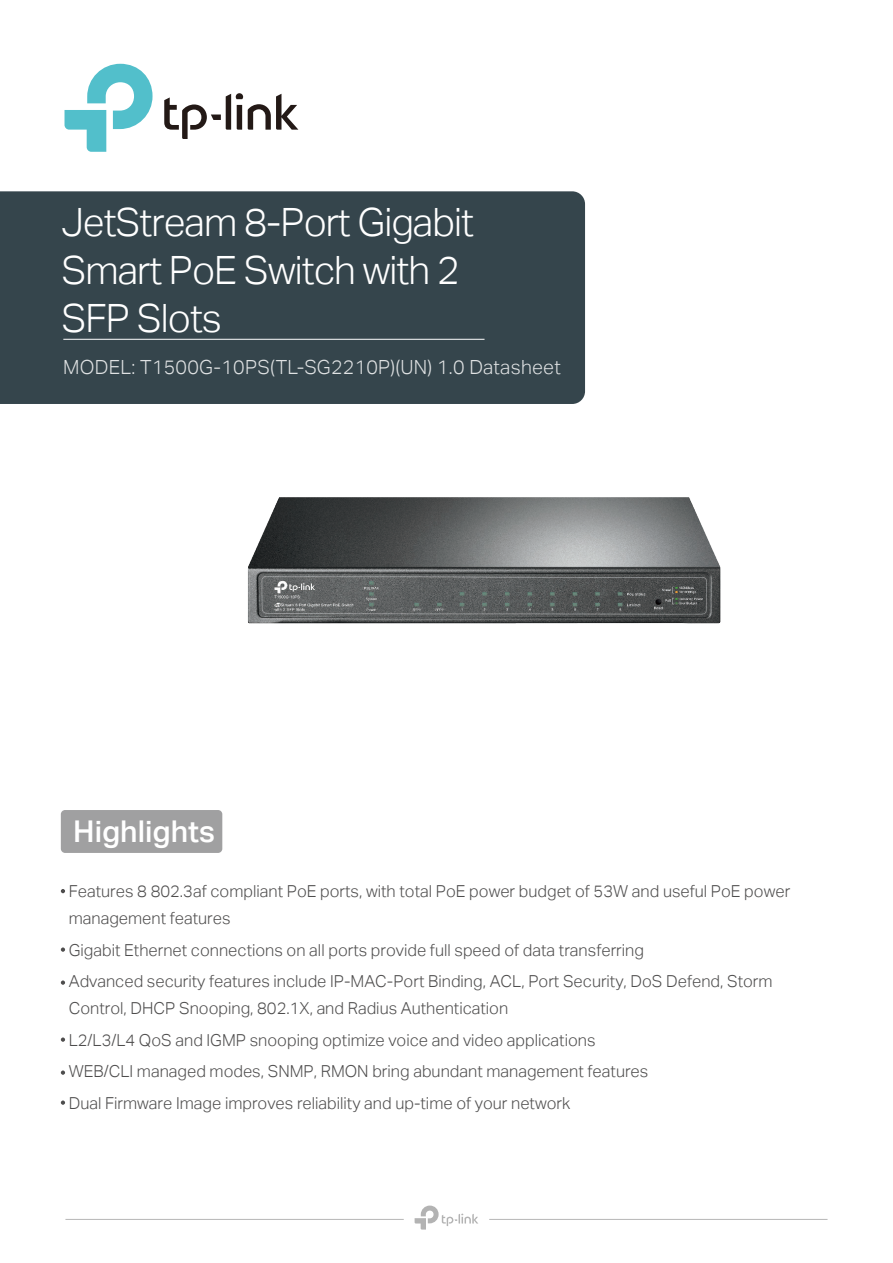
<style>
.page{position:relative;width:893px;height:1263px;background:#fff}
.page>*{position:absolute;margin:0;border:0;box-sizing:border-box;transform-origin:0 0}
.t1{font:39px/48px "TP Link Aktiv Light";letter-spacing:-.025em;color:#fff}
.t2{font:30px "TP Link Aktiv Medium";color:#fff}
.t3{font:19.5px "TP Link Aktiv Light";letter-spacing:.015em;color:rgb(255 255 255/.85)}
.t4{font:16.5px/31.5px "TP Link Aktiv Light";color:#4e4d4d}
</style>
<div class="page">
<div style="left:0;top:191px;width:585px;height:213px;background:#35454c"></div>
<hr style="left:63px;top:339px;width:422px;height:1px;background:#fff">
<div style="left:61px;top:810px;width:161px;height:43px;background:#a0a0a1;border-radius:4px"></div>
<svg style="left:65px;top:64px;width:88px;height:88px"></svg>
<svg style="left:164px;top:93px;width:134px;height:46px"></svg>
<hr style="left:65px;top:1219px;width:339px;height:1px;background:#b6b6b6">
<hr style="left:489px;top:1219px;width:338px;height:1px;background:#b6b6b6">
<svg style="left:415px;top:1205px;width:63px;height:24px"></svg>
<svg style="left:61px;top:889px;width:4px;height:4px"></svg>
<svg style="left:61px;top:947px;width:4px;height:5px"></svg>
<svg style="left:61px;top:980px;width:4px;height:5px"></svg>
<svg style="left:61px;top:1037px;width:4px;height:5px"></svg>
<svg style="left:61px;top:1070px;width:4px;height:5px"></svg>
<svg style="left:61px;top:1100px;width:4px;height:5px"></svg>
<img style="left:248px;top:497px;width:473px;height:127px">
<h1 class="t1" style="left:61px;top:198px;width:414px">JetStream 8-Port Gigabit<br>Smart PoE Switch with 2<br>SFP Slots</h1>
<p class="t3" style="left:63px;top:355px;width:499px">MODEL: T1500G-10PS(TL-SG2210P)(UN) 1.0 Datasheet</p>
<h2 class="t2" style="left:73px;top:814px;width:143px">Highlights</h2>
<p class="t4" style="left:69px;top:878px;width:723px;line-height:27px">Features 8 802.3af compliant PoE ports, with total PoE power budget of 53W and useful PoE power management features</p>
<p class="t4" style="left:69px;top:934px;width:705px">Gigabit Ethernet connections on all ports provide full speed of data transferring<br>Advanced security features include IP-MAC-Port Binding, ACL, Port Security, DoS Defend, Storm</p>
<p class="t4" style="left:69px;top:993px;width:581px">Control, DHCP Snooping, 802.1X, and Radius Authentication<br>L2/L3/L4 QoS and IGMP snooping optimize voice and video applications WEB/CLI managed modes, SNMP, RMON bring abundant management features Dual Firmware Image improves reliability and up-time of your network</p>
</div>
